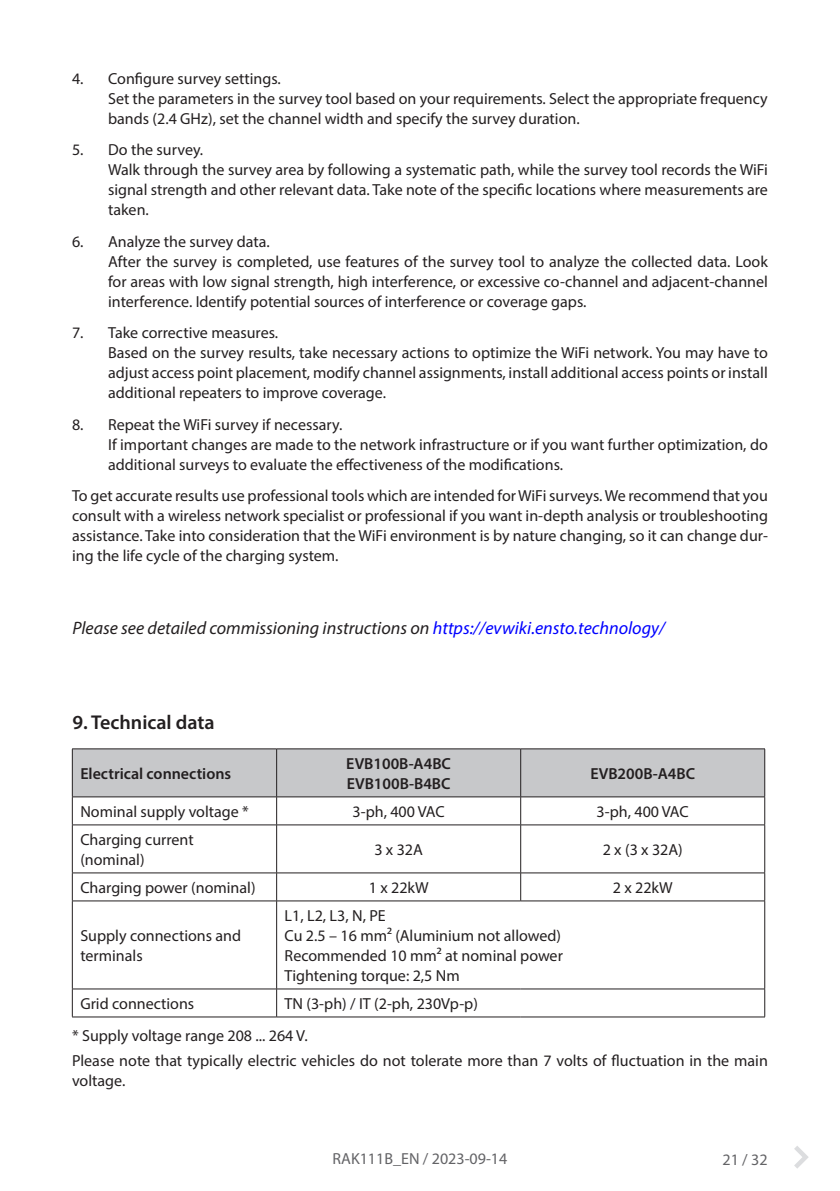
<style>
.page{position:relative;width:840px;height:1191px;background:#fff}
.page>*{position:absolute;margin:0;border:0;box-sizing:border-box;transform-origin:0 0}
.Heading_2{font:600 20px "Myriad Pro";color:#231f20}
.Body_text{font:italic 18px "Myriad Pro";color:#231f20}
.Body_text-2{font:16px/20px "Myriad Pro";color:#231f20}
.Body_text-3{font:600 16px "Myriad Pro";color:#231f20}
.t1{font:16px "Myriad Pro";color:#636366}
.s1{color:#00f}
</style>
<div class="page">
<svg style="left:794px;top:1146px;width:14px;height:22px"></svg>
<hr style="left:72px;top:748px;width:204px;height:1px;background:#231f20">
<hr style="left:276px;top:748px;width:244px;height:1px;background:#231f20">
<hr style="left:520px;top:748px;width:244px;height:1px;background:#231f20">
<svg style="left:72px;top:749px;width:693px;height:75px"></svg>
<hr style="left:72px;top:824px;width:204px;height:1px;background:#231f20">
<hr style="left:72px;top:825px;width:1px;height:47px;background:#231f20">
<hr style="left:276px;top:824px;width:244px;height:1px;background:#231f20">
<hr style="left:276px;top:825px;width:1px;height:47px;background:#231f20">
<hr style="left:520px;top:824px;width:244px;height:1px;background:#231f20">
<hr style="left:520px;top:825px;width:1px;height:47px;background:#231f20">
<hr style="left:764px;top:825px;width:1px;height:47px;background:#231f20">
<hr style="left:72px;top:872px;width:204px;height:1px;background:#231f20">
<svg style="left:72px;top:873px;width:1px;height:27px"></svg>
<hr style="left:276px;top:872px;width:244px;height:1px;background:#231f20">
<svg style="left:276px;top:873px;width:1px;height:27px"></svg>
<hr style="left:520px;top:872px;width:244px;height:1px;background:#231f20">
<svg style="left:520px;top:873px;width:1px;height:27px"></svg>
<svg style="left:764px;top:873px;width:1px;height:27px"></svg>
<hr style="left:72px;top:900px;width:204px;height:1px;background:#231f20">
<hr style="left:72px;top:901px;width:1px;height:87px;background:#231f20">
<hr style="left:276px;top:900px;width:244px;height:1px;background:#231f20">
<hr style="left:276px;top:901px;width:1px;height:87px;background:#231f20">
<hr style="left:520px;top:900px;width:244px;height:1px;background:#231f20">
<hr style="left:764px;top:901px;width:1px;height:87px;background:#231f20">
<hr style="left:72px;top:988px;width:204px;height:1px;background:#231f20">
<svg style="left:72px;top:989px;width:1px;height:27px"></svg>
<hr style="left:276px;top:988px;width:244px;height:1px;background:#231f20">
<svg style="left:276px;top:989px;width:1px;height:27px"></svg>
<hr style="left:520px;top:988px;width:244px;height:1px;background:#231f20">
<svg style="left:764px;top:989px;width:1px;height:27px"></svg>
<hr style="left:72px;top:1016px;width:204px;height:1px;background:#231f20">
<hr style="left:276px;top:1016px;width:244px;height:1px;background:#231f20">
<hr style="left:520px;top:1016px;width:244px;height:1px;background:#231f20">
<p class="Body_text-2" style="left:72px;top:68px;width:210px">4. Configure survey settings.</p>
<p class="Body_text-2" style="left:108px;top:88px;width:661px">Set the parameters in the survey tool based on your requirements. Select the appropriate frequency bands (2.4 GHz), set the channel width and specify the survey duration.</p>
<p class="Body_text-2" style="left:72px;top:140px;width:133px">5. Do the survey.</p>
<p class="Body_text-2" style="left:108px;top:160px;width:661px;text-align:justify">Walk through the survey area by following a systematic path, while the survey tool records the WiFi signal strength and other relevant data. Take note of the specific locations where measurements are taken.</p>
<p class="Body_text-2" style="left:72px;top:231px;width:199px">6. Analyze the survey data.</p>
<p class="Body_text-2" style="left:108px;top:251px;width:661px;text-align:justify">After the survey is completed, use features of the survey tool to analyze the collected data. Look for areas with low signal strength, high interference, or excessive co-channel and adjacent-channel interference. Identify potential sources of interference or coverage gaps.</p>
<p class="Body_text-2" style="left:72px;top:322px;width:207px">7. Take corrective measures.</p>
<p class="Body_text-2" style="left:108px;top:342px;width:661px;text-align:justify">Based on the survey results, take necessary actions to optimize the WiFi network. You may have to adjust access point placement, modify channel assignments, install additional access points or install additional repeaters to improve coverage.</p>
<p class="Body_text-2" style="left:72px;top:414px;width:271px">8. Repeat the WiFi survey if necessary.</p>
<p class="Body_text-2" style="left:108px;top:434px;width:660px">If important changes are made to the network infrastructure or if you want further optimization, do additional surveys to evaluate the effectiveness of the modifications.</p>
<p class="Body_text-2" style="left:72px;top:485px;width:697px;text-align:justify">To get accurate results use professional tools which are intended for WiFi surveys. We recommend that you consult with a wireless network specialist or professional if you want in-depth analysis or troubleshooting assistance. Take into consideration that the WiFi environment is by nature changing, so it can change dur&shy;ing the life cycle of the charging system.</p>
<p class="Body_text" style="left:72px;top:617px;width:593px">Please see detailed commissioning instructions on <span class="s1">https://evwiki.ensto.technology/</span></p>
<p class="Heading_2" style="left:72px;top:709px;width:144px">9. Technical data</p>
<p class="Body_text-3" style="left:80px;top:763px;width:152px">Electrical connections</p>
<p class="Body_text-3" style="left:346px;top:753px;width:106px">EVB100B-A4BC</p>
<p class="Body_text-3" style="left:346px;top:773px;width:105px">EVB100B-B4BC</p>
<p class="Body_text-3" style="left:590px;top:763px;width:106px">EVB200B-A4BC</p>
<p class="Body_text-2" style="left:80px;top:801px;width:170px">Nominal supply voltage *</p>
<p class="Body_text-2" style="left:352px;top:801px;width:94px">3-ph, 400 VAC</p>
<p class="Body_text-2" style="left:596px;top:801px;width:94px">3-ph, 400 VAC</p>
<p class="Body_text-2" style="left:80px;top:829px;width:115px">Charging current</p>
<p class="Body_text-2" style="left:80px;top:849px;width:66px">(nominal)</p>
<p class="Body_text-2" style="left:374px;top:839px;width:50px">3 x 32A</p>
<p class="Body_text-2" style="left:602px;top:839px;width:81px">2 x (3 x 32A)</p>
<p class="Body_text-2" style="left:80px;top:877px;width:177px">Charging power (nominal)</p>
<p class="Body_text-2" style="left:368px;top:877px;width:61px">1 x 22kW</p>
<p class="Body_text-2" style="left:612px;top:877px;width:61px">2 x 22kW</p>
<p class="Body_text-2" style="left:80px;top:925px;width:162px">Supply connections and terminals</p>
<p class="Body_text-2" style="left:284px;top:905px;width:103px">L1, L2, L3, N, PE</p>
<p class="Body_text-2" style="left:284px;top:925px;width:278px">Cu 2.5 – 16 mm² (Aluminium not allowed)</p>
<p class="Body_text-2" style="left:284px;top:945px;width:279px">Recommended 10 mm² at nominal power</p>
<p class="Body_text-2" style="left:284px;top:965px;width:177px">Tightening torque: 2,5 Nm</p>
<p class="Body_text-2" style="left:80px;top:993px;width:115px">Grid connections</p>
<p class="Body_text-2" style="left:284px;top:993px;width:195px">TN (3-ph) / IT (2-ph, 230Vp-p)</p>
<p class="Body_text-2" style="left:72px;top:1025px;width:237px">* Supply voltage range 208 ... 264 V.</p>
<p class="Body_text-2" style="left:72px;top:1050px;width:697px">Please note that typically electric vehicles do not tolerate more than 7 volts of fluctuation in the main voltage.</p>
<p class="t1" style="left:332px;top:1148px;width:176px">RAK111B_EN / 2023-09-14</p>
<p class="t1" style="left:722px;top:1149px;width:47px">21 / 32</p>
</div>
